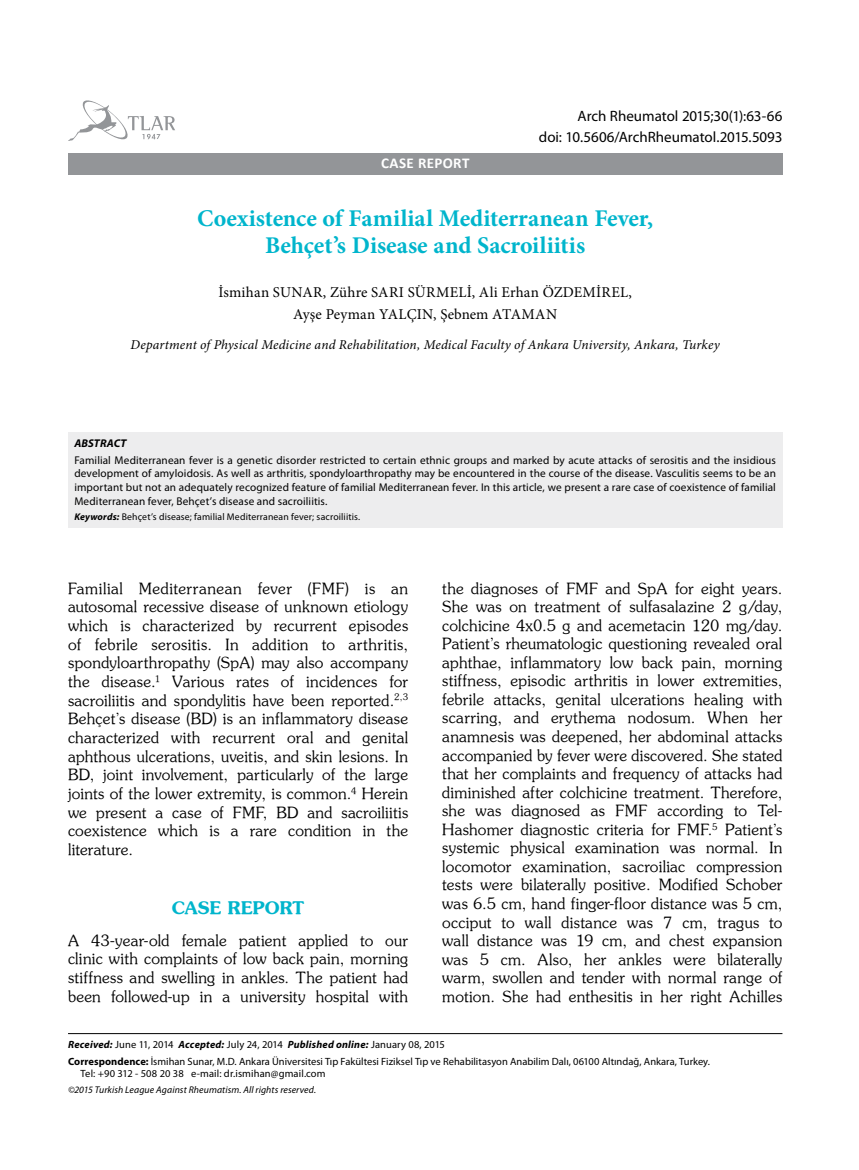
<style>
.page{position:relative;width:859px;height:1170px;background:#fff}
.page>*{position:absolute;margin:0;border:0;box-sizing:border-box;transform-origin:0 0}
.t1{font:700 24px/27px "Minion Pro";color:#00b5cc;text-align:center}
.t2{font:17.4px "Souvenir Turk B";letter-spacing:.005em;color:#00b5cc}
.t3{font:15.45px/18.6px "Souvenir Turk";letter-spacing:.015em;color:#000;text-align:justify}
.t4{font:15px/22.5px "Minion Pro";letter-spacing:.01em;color:#000;text-align:center}
.t5{font:15px "Myriad Pro";color:#000}
.t6{font:700 15px "Calibri";letter-spacing:.025em;color:#fff}
.t7{font:italic 13.5px "Minion Pro";letter-spacing:.01em;color:#000}
.t8{font:11.25px/13.8px "Myriad Pro";letter-spacing:.01em;color:#000;text-align:justify}
.t9{font:italic 700 11.25px "Myriad Pro";letter-spacing:.01em;color:#000}
.t10{font:10.5px/16.8px "Myriad Pro";color:#000}
.t11{font:9.75px "Myriad Pro";letter-spacing:.015em;color:#000}
.t12{font:italic 9.75px "Myriad Pro";letter-spacing:.01em;color:#000}
.s1{font-weight:700;font-style:italic}
.s2{font-weight:700}
</style>
<div class="page">
<svg style="left:68px;top:100px;width:107px;height:41px"></svg>
<div style="left:68px;top:153px;width:714px;height:21px;background:#939598"></div>
<hr style="left:68px;top:1033px;width:714px;height:1px;background:#000">
<div style="left:68px;top:432px;width:714px;height:96px;background:#ededee"></div>
<p class="t5" style="left:577px;top:107px;width:206px">Arch Rheumatol 2015;30(1):63-66</p>
<p class="t6" style="left:381px;top:154px;width:90px">CASE REPORT</p>
<p class="t5" style="left:539px;top:127px;width:245px">doi: 10.5606/ArchRheumatol.2015.5093</p>
<h1 class="t1" style="left:197px;top:204px;width:457px">Coexistence of Familial Mediterranean Fever,<br>Behçet’s Disease and Sacroiliitis</h1>
<p class="t4" style="left:218px;top:280px;width:415px">İsmihan SUNAR, Zühre SARI SÜRMELİ, Ali Erhan ÖZDEMİREL,<br>Ayşe Peyman YALÇIN, Şebnem ATAMAN</p>
<p class="t7" style="left:131px;top:336px;width:591px">Department of Physical Medicine and Rehabilitation, Medical Faculty of Ankara University, Ankara, Turkey</p>
<p class="t9" style="left:74px;top:436px;width:54px">ABSTRACT</p>
<p class="t8" style="left:74px;top:452px;width:703px">Familial Mediterranean fever is a genetic disorder restricted to certain ethnic groups and marked by acute attacks of serositis and the insidious development of amyloidosis. As well as arthritis, spondyloarthropathy may be encountered in the course of the disease. Vasculitis seems to be an important but not an adequately recognized feature of familial Mediterranean fever. In this article, we present a rare case of coexistence of familial Mediterranean fever, Behçet’s disease and sacroiliitis.</p>
<p class="t11" style="left:74px;top:510px;width:287px"><span class="s1">Keywords:</span> Behçet’s disease; familial Mediterranean fever; sacroiliitis.</p>
<p class="t3" style="left:68px;top:578px;width:342px">Familial Mediterranean fever (FMF) is an autosomal recessive disease of unknown etiology which is characterized by recurrent episodes of febrile serositis. In addition to arthritis, spondyloarthropathy (SpA) may also accompany the disease.<sup>1</sup> Various rates of incidences for sacroiliitis and spondylitis have been reported.<sup>2,3<br></sup>Behçet’s disease (BD) is an inflammatory disease characterized with recurrent oral and genital aphthous ulcerations, uveitis, and skin lesions. In BD, joint involvement, particularly of the large joints of the lower extremity, is common.<sup>4</sup> Herein we present a case of FMF, BD and sacroiliitis coexistence which is a rare condition in the literature.</p>
<p class="t2" style="left:172px;top:896px;width:134px">CASE REPORT</p>
<p class="t3" style="left:68px;top:930px;width:342px">A 43-year-old female patient applied to our clinic with complaints of low back pain, morning stiffness and swelling in ankles. The patient had been followed-up in a university hospital with</p>
<p class="t3" style="left:442px;top:578px;width:342px">the diagnoses of FMF and SpA for eight years.<br>She was on treatment of sulfasalazine 2 g/day, colchicine 4x0.5 g and acemetacin 120 mg/day.<br>Patient’s rheumatologic questioning revealed oral aphthae, inflammatory low back pain, morning stiffness, episodic arthritis in lower extremities, febrile attacks, genital ulcerations healing with scarring, and erythema nodosum. When her anamnesis was deepened, her abdominal attacks accompanied by fever were discovered. She stated that her complaints and frequency of attacks had diminished after colchicine treatment. Therefore, she was diagnosed as FMF according to Tel-Hashomer diagnostic criteria for FMF.<sup>5</sup> Patient’s systemic physical examination was normal. In locomotor examination, sacroiliac compression tests were bilaterally positive. Modified Schober was 6.5 cm, hand finger-floor distance was 5 cm, occiput to wall distance was 7 cm, tragus to wall distance was 19 cm, and chest expansion was 5 cm. Also, her ankles were bilaterally warm, swollen and tender with normal range of motion. She had enthesitis in her right Achilles</p>
<p class="t10" style="left:68px;top:1035px;width:643px"><span class="s1">Received:</span> June 11, 2014 <span class="s1">Accepted:</span> July 24, 2014 <span class="s1">Published online:</span> January 08, 2015<br><span class="s2">Correspondence:</span> İsmihan Sunar, M.D. Ankara Üniversitesi Tıp Fakültesi Fiziksel Tıp ve Rehabilitasyon Anabilim Dalı, 06100 Altındağ, Ankara, Turkey.</p>
<p class="t10" style="left:81px;top:1065px;width:247px">Tel: +90 312 - 508 20 38 e-mail: dr.ismihan@gmail.com</p>
<p class="t12" style="left:68px;top:1083px;width:250px">©2015 Turkish League Against Rheumatism. All rights reserved.</p>
</div>
